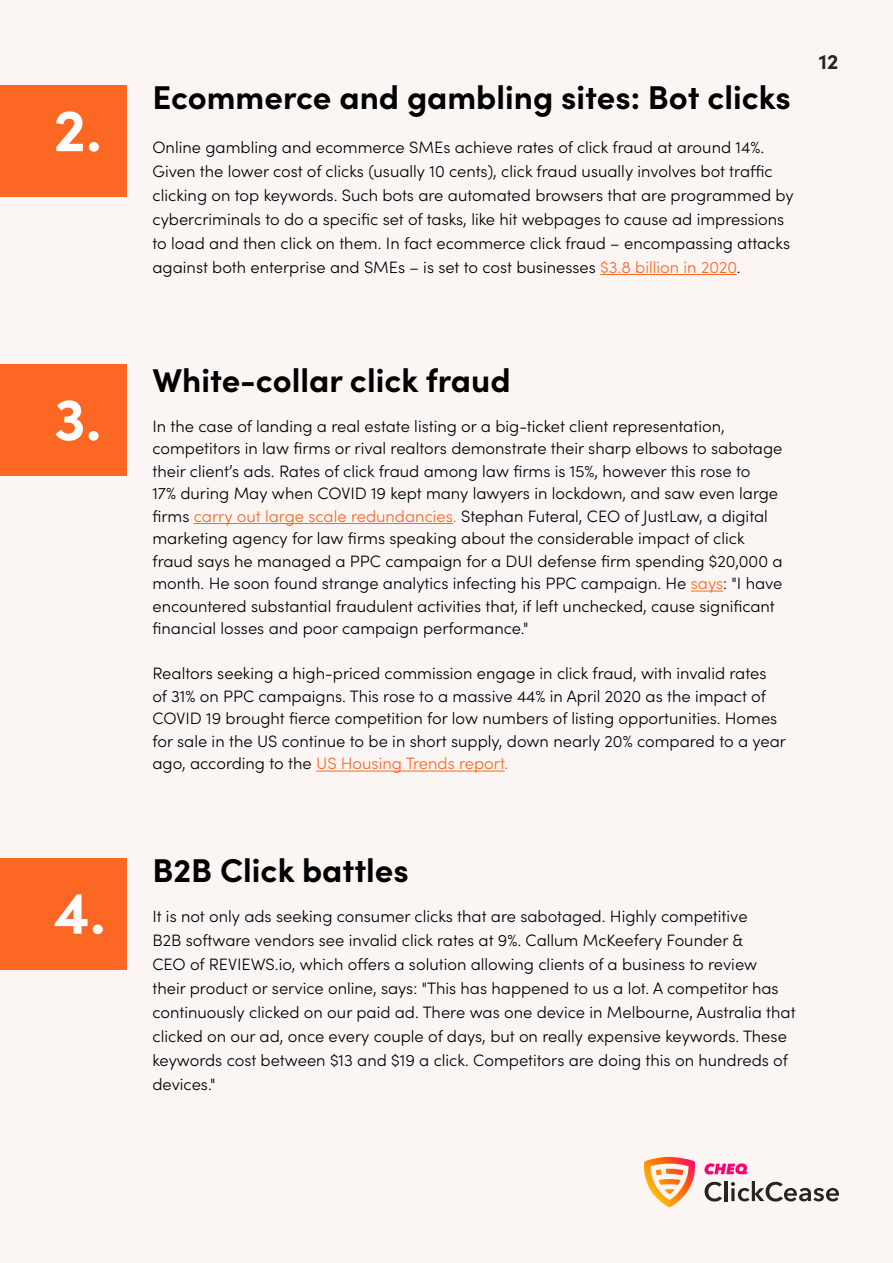
<style>
.page{position:relative;width:893px;height:1263px;background:#fbf6f4}
.page>*{position:absolute;margin:0;border:0;box-sizing:border-box;transform-origin:0 0}
.t1{font:700 60px "Sofia Pro";color:#fff}
.t2{font:700 33px "Sofia Pro";color:#000}
.t3{font:700 21px "Sofia Pro";color:#282421}
.t4{font:300 16.5px/22.5px "Sofia Pro";color:#000}
.s1{color:#fc6723}
</style>
<div class="page">
<svg style="left:644px;top:1157px;width:51px;height:50px"></svg>
<svg style="left:704px;top:1163px;width:43px;height:11px"></svg>
<svg style="left:705px;top:1182px;width:17px;height:19px"></svg>
<hr style="left:724px;top:1181px;width:3px;height:20px;background:#282421">
<svg style="left:731px;top:1181px;width:108px;height:20px"></svg>
<hr style="left:600px;top:274px;width:137px;height:1px;background:#fc6723">
<hr style="left:194px;top:523px;width:259px;height:1px;background:#fc6723">
<hr style="left:691px;top:591px;width:32px;height:1px;background:#fc6723">
<hr style="left:316px;top:771px;width:189px;height:1px;background:#fc6723">
<div style="left:0;top:86px;width:126px;height:111px;background:#fc6723"></div>
<div style="left:0;top:365px;width:126px;height:111px;background:#fc6723"></div>
<div style="left:0;top:858px;width:126px;height:111px;background:#fc6723"></div>
<p class="t1" style="left:54px;top:84px;width:50px">2.</p>
<p class="t1" style="left:54px;top:373px;width:49px">3.</p>
<p class="t1" style="left:54px;top:866px;width:53px">4.</p>
<p class="t2" style="left:152px;top:72px;width:640px">Ecommerce and gambling sites: Bot clicks</p>
<p class="t4" style="left:152px;top:134px;width:643px;line-height:24px">Online gambling and ecommerce SMEs achieve rates of click fraud at around 14%.<br>Given the lower cost of clicks (usually 10 cents), click fraud usually involves bot traffic clicking on top keywords. Such bots are automated browsers that are programmed by cybercriminals to do a specific set of tasks, like hit webpages to cause ad impressions to load and then click on them. In fact ecommerce click fraud – encompassing attacks against both enterprise and SMEs – is set to cost businesses <span class="s1">$3.8 billion in 2020</span>.</p>
<p class="t3" style="left:819px;top:46px;width:21px">12</p>
<p class="t2" style="left:152px;top:355px;width:360px">White-collar click fraud</p>
<p class="t4" style="left:152px;top:414px;width:632px">In the case of landing a real estate listing or a big-ticket client representation, competitors in law firms or rival realtors demonstrate their sharp elbows to sabotage their client’s ads. Rates of click fraud among law firms is 15%, however this rose to<br>17% during May when COVID 19 kept many lawyers in lockdown, and saw even large firms <span class="s1">carry out large scale redundancies.</span> Stephan Futeral, CEO of JustLaw, a digital marketing agency for law firms speaking about the considerable impact of click fraud says he managed a PPC campaign for a DUI defense firm spending $20,000 a month. He soon found strange analytics infecting his PPC campaign. He <span class="s1">says</span>: "I have encountered substantial fraudulent activities that, if left unchecked, cause significant financial losses and poor campaign performance."</p>
<p class="t4" style="left:152px;top:661px;width:635px">Realtors seeking a high-priced commission engage in click fraud, with invalid rates<br>of 31% on PPC campaigns. This rose to a massive 44% in April 2020 as the impact of COVID 19 brought fierce competition for low numbers of listing opportunities. Homes for sale in the US continue to be in short supply, down nearly 20% compared to a year ago, according to the <span class="s1">US Housing Trends report.</span></p>
<p class="t2" style="left:152px;top:845px;width:258px">B2B Click battles</p>
<p class="t4" style="left:152px;top:903px;width:645px;line-height:24px">It is not only ads seeking consumer clicks that are sabotaged. Highly competitive<br>B2B software vendors see invalid click rates at 9%. Callum McKeefery Founder &amp;<br>CEO of REVIEWS.io, which offers a solution allowing clients of a business to review<br>their product or service online, says: "This has happened to us a lot. A competitor has continuously clicked on our paid ad. There was one device in Melbourne, Australia that clicked on our ad, once every couple of days, but on really expensive keywords. These keywords cost between $13 and $19 a click. Competitors are doing this on hundreds of devices."</p>
</div>
